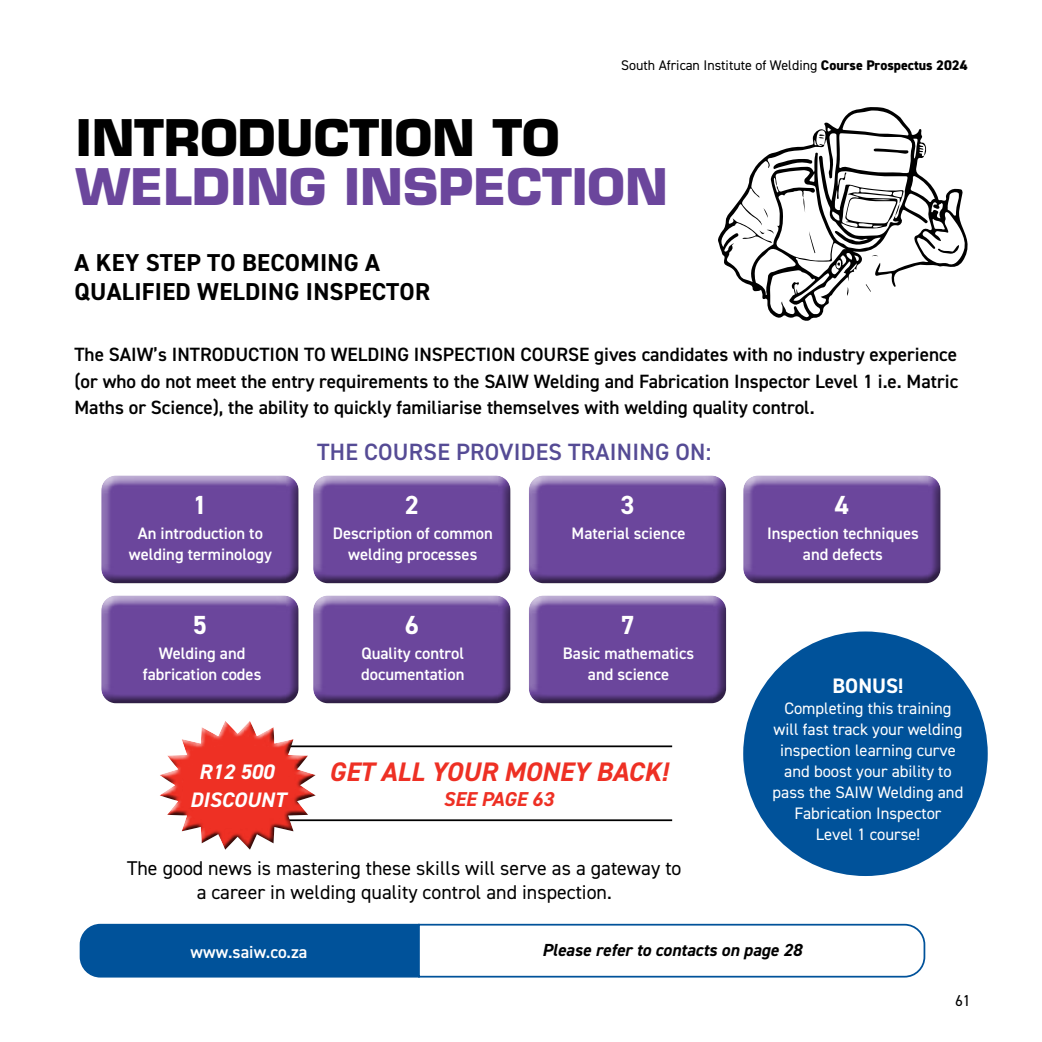
<style>
.page{position:relative;width:1042px;height:1042px;background:#fff}
.page>*{position:absolute;margin:0;border:0;box-sizing:border-box;transform-origin:0 0}
.t1{font:700 49.18px "Eurostile LT Std";color:#6b469c}
.t2{font:700 49.18px "Eurostile LT Std";color:#000}
.t3{font:italic 700 26.78px "DIN2014";color:#ee3024}
.t4{font:700 26.25px "DIN2014";color:#fff}
.t5{font:700 24.5px/28.9px "DIN2014";letter-spacing:.01em;color:#000}
.t6{font:600 23.62px "DIN2014";letter-spacing:.01em;color:#554b95}
.t7{font:italic 700 21px/27.8px "DIN2014";color:#fff;text-align:center}
.t8{font:700 21px "DIN2014";color:#fff}
.t9{font:italic 700 20.12px "DIN2014";color:#ee3024}
.t10{font:19.95px/23.6px "DIN2014";color:#000;text-align:center}
.t11{font:600 19.25px/26.2px "DIN2014";color:#000;text-align:justify}
.t12{font:italic 700 17.5px "DIN2014";color:#000}
.t13{font:600 17.5px "DIN2014";color:#fff}
.t14{font:600 16.62px/21px "DIN2014";color:#fff;text-align:center}
.t15{font:16.62px/21px "DIN2014";color:#fff;text-align:center}
.t16{font:15.75px "DIN2014";color:#000}
.t17{font:14px "DIN2014";color:#000}
.s1{font-weight:800}
</style>
<div class="page">
<svg style="left:718px;top:107px;width:250px;height:214px"></svg>
<svg style="left:846px;top:287px;width:3px;height:9px"></svg>
<svg style="left:865px;top:284px;width:6px;height:8px"></svg>
<svg style="left:773px;top:159px;width:39px;height:10px"></svg>
<svg style="left:763px;top:208px;width:5px;height:10px"></svg>
<svg style="left:759px;top:229px;width:15px;height:6px"></svg>
<svg style="left:809px;top:231px;width:6px;height:22px"></svg>
<svg style="left:803px;top:197px;width:2px;height:16px"></svg>
<svg style="left:873px;top:149px;width:35px;height:5px"></svg>
<svg style="left:938px;top:245px;width:21px;height:9px"></svg>
<svg style="left:895px;top:203px;width:4px;height:13px"></svg>
<svg style="left:818px;top:134px;width:7px;height:5px"></svg>
<svg style="left:837px;top:262px;width:3px;height:4px"></svg>
<div style="left:95px;top:476px;width:214px;height:108px;background:#000;opacity:.55"></div>
<div style="left:95px;top:596px;width:214px;height:108px;background:#000;opacity:.55"></div>
<div style="left:303px;top:465px;width:213px;height:117px;background:#fff"></div>
<div style="left:307px;top:476px;width:214px;height:108px;background:#000;opacity:.55"></div>
<div style="left:303px;top:585px;width:213px;height:117px;background:#fff"></div>
<div style="left:307px;top:596px;width:214px;height:108px;background:#000;opacity:.55"></div>
<div style="left:518px;top:465px;width:214px;height:117px;background:#fff"></div>
<div style="left:523px;top:476px;width:213px;height:108px;background:#000;opacity:.55"></div>
<div style="left:518px;top:585px;width:214px;height:117px;background:#fff"></div>
<div style="left:523px;top:596px;width:213px;height:108px;background:#000;opacity:.55"></div>
<div style="left:733px;top:465px;width:213px;height:117px;background:#fff"></div>
<div style="left:737px;top:476px;width:214px;height:108px;background:#000;opacity:.55"></div>
<div style="left:743px;top:631px;width:244px;height:245px;background:#00529a;border-radius:50%"></div>
<svg style="left:79px;top:923px;width:847px;height:55px"></svg>
<hr style="left:264px;top:819px;width:408px;height:2px;background:#000">
<hr style="left:264px;top:745px;width:408px;height:2px;background:#000">
<div style="left:156px;top:718px;width:165px;height:133px;background:#000;opacity:.75"></div>
<p class="t17" style="left:621px;top:56px;width:348px">South African Institute of Welding <span class="s1">Course Prospectus 2024</span></p>
<h1 class="t2" style="left:76px;top:107px;width:485px">INTRODUCTION TO</h1>
<h1 class="t1" style="left:76px;top:157px;width:593px">WELDING INSPECTION</h1>
<p class="t5" style="left:75px;top:247px;width:357px">A KEY STEP TO BECOMING A<br>QUALIFIED WELDING INSPECTOR</p>
<p class="t11" style="left:74px;top:341px;width:885px">The SAIW’s INTRODUCTION TO WELDING INSPECTION COURSE gives candidates with no industry experience (or who do not meet the entry requirements to the SAIW Welding and Fabrication Inspector Level 1 i.e. Matric Maths or Science), the ability to quickly familiarise themselves with welding quality control.</p>
<p class="t6" style="left:317px;top:436px;width:395px">THE COURSE PROVIDES TRAINING ON:</p>
<h3 class="t4" style="left:193px;top:487px;width:16px">1</h3>
<h3 class="t4" style="left:405px;top:487px;width:16px">2</h3>
<h3 class="t4" style="left:620px;top:487px;width:16px">3</h3>
<p class="t14" style="left:129px;top:523px;width:145px">An introduction to welding terminology</p>
<p class="t14" style="left:333px;top:523px;width:162px">Description of common welding processes</p>
<p class="t14" style="left:571px;top:523px;width:115px">Material science</p>
<h3 class="t4" style="left:193px;top:607px;width:16px">5</h3>
<h3 class="t4" style="left:405px;top:607px;width:16px">6</h3>
<h3 class="t4" style="left:620px;top:607px;width:16px">7</h3>
<p class="t14" style="left:143px;top:643px;width:120px">Welding and fabrication codes</p>
<p class="t14" style="left:361px;top:643px;width:105px;text-align:left">Quality control documentation</p>
<p class="t14" style="left:563px;top:643px;width:133px">Basic mathematics and science</p>
<p class="t7" style="left:190px;top:758px;width:97px">R12 500<br>DISCOUNT</p>
<h2 class="t3" style="left:329px;top:754px;width:340px">GET ALL YOUR MONEY BACK!</h2>
<p class="t9" style="left:443px;top:785px;width:112px">SEE PAGE 63</p>
<p class="t10" style="left:127px;top:856px;width:556px">The good news is mastering these skills will serve as a gateway to a career in welding quality control and inspection.</p>
<h3 class="t4" style="left:835px;top:487px;width:16px">4</h3>
<p class="t14" style="left:767px;top:523px;width:153px">Inspection techniques and defects</p>
<p class="t8" style="left:832px;top:671px;width:72px">BONUS!</p>
<p class="t15" style="left:772px;top:697px;width:192px">Completing this training will fast track your welding inspection learning curve and boost your ability to pass the SAIW Welding and<br>Fabrication Inspector<br>Level 1 course!</p>
<p class="t13" style="left:191px;top:940px;width:118px">www.saiw.co.za</p>
<p class="t12" style="left:542px;top:938px;width:261px">Please refer to contacts on page 28</p>
<p class="t16" style="left:955px;top:991px;width:17px">61</p>
</div>
